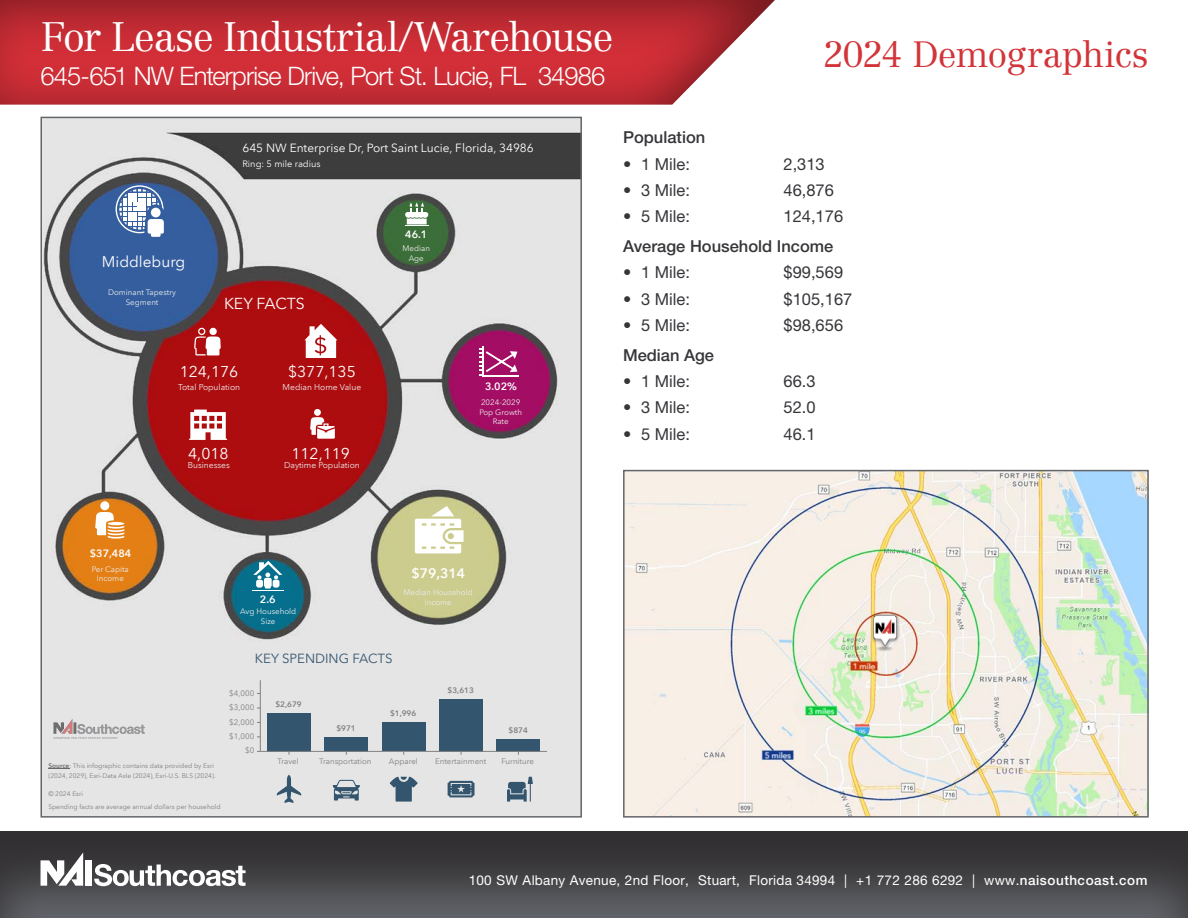
<style>
.page{position:relative;width:1188px;height:918px;background:#fff}
.page>*{position:absolute;margin:0;border:0;box-sizing:border-box;transform-origin:0 0}
.t1{font:300 40.5px "Centennial LT Std";letter-spacing:-.03em;color:#fff}
.t2{font:300 36px "Centennial LT Std";letter-spacing:-.025em;color:#d23439}
.t3{font:300 25.5px "Helvetica Neue LT Std";letter-spacing:-.035em;color:#fff}
.t4{font:16.5px "Helvetica Neue LT Std";color:#363539}
.t5{font:500 16.5px "Helvetica Neue LT Std";color:#363539}
.t6{font:15.9px "Avenir Next LT Pro";letter-spacing:-.005em;color:#fff}
.t7{font:15.75px "Avenir Next LT Pro";color:#fff}
.t8{font:15.45px "Avenir Next LT Pro";color:#fff}
.t9{font:600 13.8px "Avenir Next LT Pro";color:#fff}
.t10{font:13.5px "Helvetica Neue LT Std";letter-spacing:.02em;color:#fff}
.t11{font:13.2px "Avenir Next LT Pro";color:#34556e}
.t12{font:11.85px "Avenir Next LT Pro";color:#fff}
.t13{font:600 10.65px "Avenir Next LT Pro";color:#fff}
.t14{font:9.3px "Avenir Next LT Pro";color:#fff}
.t15{font:8.55px "Avenir Next LT Pro";color:#ebebeb}
.t16{font:7.95px/9.6px "Avenir Next LT Pro";color:#ebebeb;text-align:center}
.t17{font:7.95px "Avenir Next LT Pro";color:#808080}
.t18{font:600 7.95px "Avenir Next LT Pro";color:#808080}
.t19{font:6.6px/10.6px "Avenir Next LT Pro";color:#808080}
.s1{font-weight:600;color:#696969}
.s2{font-weight:500}
</style>
<div class="page">
<div style="left:0;top:830px;width:1188px;height:88px;background:#231f20;opacity:.75"></div>
<div style="left:0;top:0;width:776px;height:106px;background:#231f20;opacity:.51"></div>
<img style="left:43px;top:120px;width:536px;height:695px">
<svg style="left:116px;top:185px;width:48px;height:52px"></svg>
<svg style="left:194px;top:328px;width:27px;height:27px"></svg>
<div style="left:209px;top:328px;width:8px;height:7px;background:#fff;border-radius:50%"></div>
<svg style="left:304px;top:324px;width:33px;height:34px"></svg>
<svg style="left:189px;top:410px;width:38px;height:30px"></svg>
<div style="left:314px;top:409px;width:7px;height:7px;background:#fff;border-radius:50%"></div>
<svg style="left:310px;top:417px;width:25px;height:22px"></svg>
<svg style="left:405px;top:202px;width:23px;height:24px"></svg>
<hr style="left:482px;top:375px;width:36px;height:2px;background:#fff">
<svg style="left:479px;top:348px;width:38px;height:27px"></svg>
<hr style="left:482px;top:346px;width:1px;height:31px;background:#fff">
<svg style="left:415px;top:506px;width:49px;height:47px"></svg>
<hr style="left:252px;top:590px;width:31px;height:1px;background:#fff">
<svg style="left:253px;top:561px;width:29px;height:28px"></svg>
<div style="left:100px;top:501px;width:9px;height:9px;background:#fff;border-radius:50%"></div>
<svg style="left:95px;top:512px;width:29px;height:27px"></svg>
<hr style="left:108px;top:522px;width:16px;height:3px;background:#fff;border-radius:50%">
<div style="left:267px;top:713px;width:44px;height:38px;background:#34556e"></div>
<div style="left:325px;top:737px;width:43px;height:14px;background:#34556e"></div>
<div style="left:382px;top:723px;width:43px;height:28px;background:#34556e"></div>
<div style="left:440px;top:699px;width:43px;height:52px;background:#34556e"></div>
<div style="left:497px;top:739px;width:43px;height:12px;background:#34556e"></div>
<hr style="left:260px;top:751px;width:287px;height:1px;background:#808080">
<hr style="left:260px;top:680px;width:1px;height:71px;background:#808080">
<svg style="left:277px;top:775px;width:24px;height:28px"></svg>
<svg style="left:333px;top:780px;width:27px;height:21px"></svg>
<svg style="left:390px;top:777px;width:28px;height:25px"></svg>
<svg style="left:448px;top:781px;width:27px;height:16px"></svg>
<svg style="left:507px;top:777px;width:26px;height:25px"></svg>
<img style="left:48px;top:715px;width:134px;height:27px">
<svg style="left:48px;top:768px;width:21px;height:1px"></svg>
<img style="left:626px;top:473px;width:520px;height:342px">
<div style="left:623px;top:470px;width:526px;height:348px;border:2px solid #62656a"></div>
<img style="left:869px;top:609px;width:34px;height:45px">
<div style="left:85px;top:860px;width:7px;height:26px;background:#fff"></div>
<svg style="left:41px;top:852px;width:42px;height:34px"></svg>
<svg style="left:94px;top:864px;width:152px;height:22px"></svg>
<p class="t1" style="left:40px;top:13px;width:574px">For Lease Industrial/Warehouse</p>
<p class="t3" style="left:40px;top:61px;width:566px">645-651 NW Enterprise Drive, Port St. Lucie, FL 34986</p>
<p class="t2" style="left:822px;top:33px;width:327px">2024 Demographics</p>
<h3 class="t12" style="left:242px;top:141px;width:293px">645 NW Enterprise Dr, Port Saint Lucie, Florida, 34986</h3>
<h3 class="t14" style="left:242px;top:158px;width:80px">Ring: 5 mile radius</h3>
<h3 class="t8" style="left:102px;top:253px;width:85px">Middleburg</h3>
<p class="t16" style="left:108px;top:288px;width:70px">Dominant Tapestry<br>Segment</p>
<h3 class="t6" style="left:224px;top:294px;width:82px">KEY FACTS</h3>
<h3 class="t7" style="left:180px;top:362px;width:60px">124,176</h3>
<p class="t15" style="left:178px;top:382px;width:64px">Total Population</p>
<h3 class="t7" style="left:188px;top:444px;width:42px">4,018</h3>
<p class="t15" style="left:188px;top:460px;width:44px">Businesses</p>
<h3 class="t7" style="left:288px;top:362px;width:69px">$377,135</h3>
<p class="t15" style="left:283px;top:382px;width:80px">Median Home Value</p>
<h3 class="t7" style="left:291px;top:444px;width:60px">112,119</h3>
<p class="t15" style="left:284px;top:460px;width:77px">Daytime Population</p>
<h3 class="t13" style="left:405px;top:227px;width:24px">46.1</h3>
<p class="t16" style="left:403px;top:244px;width:29px">Median<br>Age</p>
<h3 class="t13" style="left:485px;top:380px;width:34px">3.02%</h3>
<p class="t16" style="left:479px;top:398px;width:44px">2024-2029<br>Pop Growth<br>Rate</p>
<p class="t5" style="left:623px;top:128px;width:84px">Population</p>
<p class="t4" style="left:623px;top:154px;width:68px">• 1 Mile:</p>
<p class="t4" style="left:784px;top:154px;width:43px">2,313</p>
<p class="t4" style="left:623px;top:180px;width:68px">• 3 Mile:</p>
<p class="t4" style="left:784px;top:180px;width:52px">46,876</p>
<p class="t4" style="left:623px;top:206px;width:68px">• 5 Mile:</p>
<p class="t4" style="left:784px;top:206px;width:61px">124,176</p>
<p class="t5" style="left:623px;top:236px;width:212px">Average Household Income</p>
<p class="t4" style="left:623px;top:263px;width:68px">• 1 Mile:</p>
<p class="t4" style="left:784px;top:263px;width:61px">$99,569</p>
<p class="t4" style="left:623px;top:289px;width:68px">• 3 Mile:</p>
<p class="t4" style="left:784px;top:289px;width:70px">$105,167</p>
<p class="t4" style="left:623px;top:315px;width:68px">• 5 Mile:</p>
<p class="t4" style="left:784px;top:315px;width:61px">$98,656</p>
<p class="t5" style="left:623px;top:345px;width:93px">Median Age</p>
<p class="t4" style="left:623px;top:371px;width:68px">• 1 Mile:</p>
<p class="t4" style="left:784px;top:371px;width:34px">66.3</p>
<p class="t4" style="left:623px;top:398px;width:68px">• 3 Mile:</p>
<p class="t4" style="left:784px;top:398px;width:34px">52.0</p>
<p class="t4" style="left:623px;top:424px;width:68px">• 5 Mile:</p>
<p class="t4" style="left:784px;top:424px;width:34px">46.1</p>
<h3 class="t13" style="left:90px;top:547px;width:43px">$37,484</h3>
<p class="t16" style="left:92px;top:564px;width:39px">Per Capita<br>Income</p>
<h3 class="t9" style="left:411px;top:565px;width:55px">$79,314</h3>
<p class="t16" style="left:404px;top:588px;width:71px">Median Household</p>
<h3 class="t13" style="left:260px;top:592px;width:17px">2.6</h3>
<p class="t16" style="left:425px;top:597px;width:29px">Income</p>
<p class="t16" style="left:240px;top:607px;width:58px">Avg Household<br>Size</p>
<p class="t19" style="left:48px;top:760px;width:169px"><span class="s1">Source</span>: This infographic contains data provided by Esri (2024, 2029), Esri-Data Axle (2024), Esri-U.S. BLS (2024).</p>
<p class="t19" style="left:48px;top:788px;width:174px;line-height:12.6px">© 2024 Esri<br>Spending facts are average annual dollars per household</p>
<h3 class="t11" style="left:255px;top:651px;width:139px">KEY SPENDING FACTS</h3>
<p class="t17" style="left:229px;top:688px;width:27px">$4,000</p>
<p class="t18" style="left:448px;top:685px;width:28px">$3,613</p>
<p class="t17" style="left:229px;top:703px;width:27px">$3,000</p>
<p class="t17" style="left:229px;top:717px;width:27px">$2,000</p>
<p class="t17" style="left:229px;top:731px;width:27px">$1,000</p>
<p class="t17" style="left:245px;top:746px;width:11px">$0</p>
<p class="t18" style="left:275px;top:699px;width:28px">$2,679</p>
<p class="t18" style="left:390px;top:708px;width:28px">$1,996</p>
<p class="t18" style="left:336px;top:724px;width:21px">$971</p>
<p class="t18" style="left:509px;top:725px;width:21px">$874</p>
<p class="t17" style="left:278px;top:757px;width:23px">Travel</p>
<p class="t17" style="left:319px;top:757px;width:54px">Transportation</p>
<p class="t17" style="left:389px;top:757px;width:31px">Apparel</p>
<p class="t17" style="left:435px;top:757px;width:53px">Entertainment</p>
<p class="t17" style="left:501px;top:757px;width:34px">Furniture</p>
<p class="t10" style="left:469px;top:872px;width:680px">100 SW Albany Avenue, 2nd Floor, Stuart, Florida 34994 | +1 772 286 6292 | www.<span class="s2">naisouthcoast.com</span></p>
</div>
